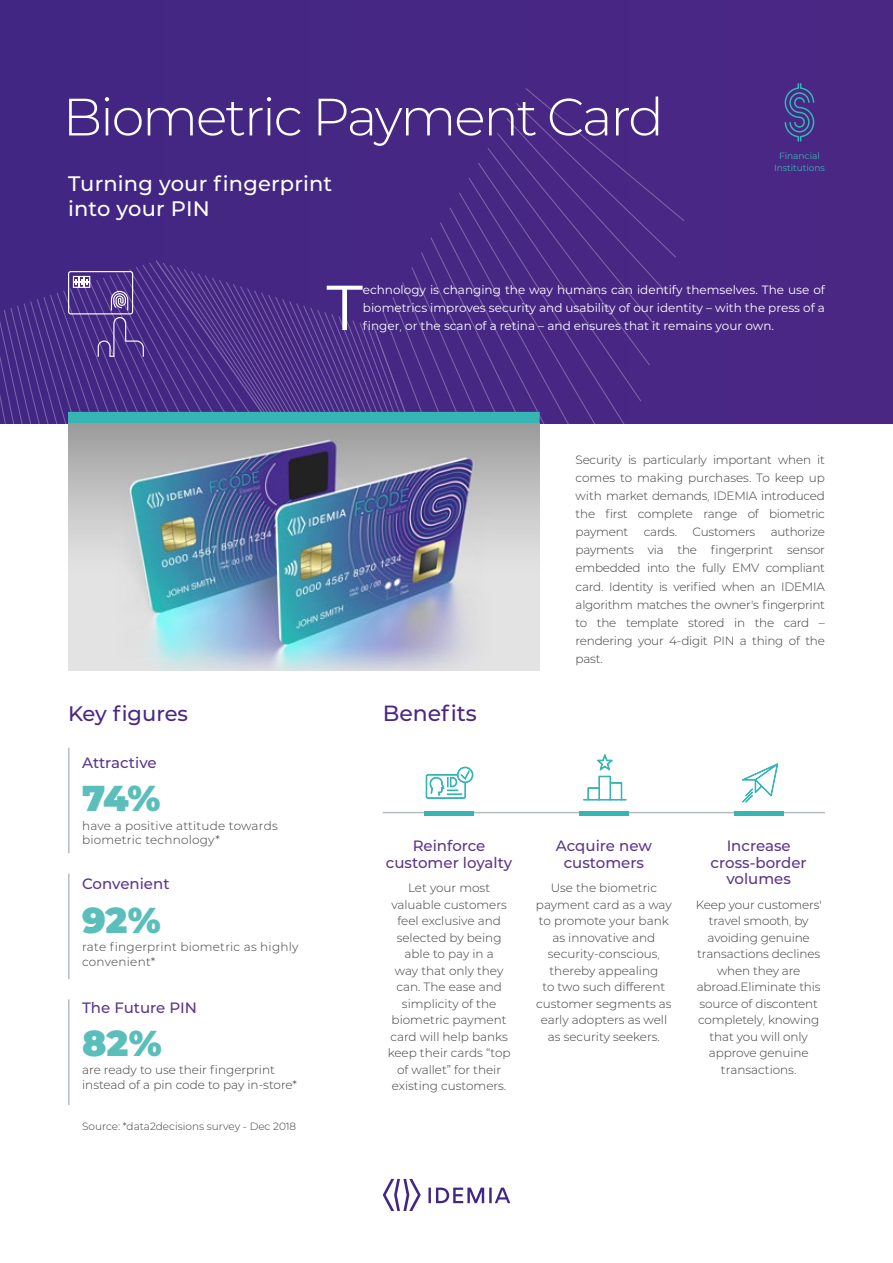
<style>
.page{position:relative;width:893px;height:1263px;background:#fff}
.page>*{position:absolute;margin:0;border:0;box-sizing:border-box;transform-origin:0 0}
.t1{font:63.45px "IDEMIA";color:#fff}
.t2{font:300 52.5px "IDEMIA";letter-spacing:-.04em;color:#fff}
.t3{font:900 36px "IDEMIA";color:#5abebb}
.t4{font:500 21.9px "IDEMIA";color:#4b2784}
.t5{font:500 21px/25.2px "IDEMIA";letter-spacing:.01em;color:#fff}
.t6{font:500 21px "IDEMIA";color:#4b2784}
.t7{font:500 15px/16.5px "IDEMIA";color:#5b378d;text-align:center}
.t8{font:300 12px/16.5px "IDEMIA";color:#3c3c3b;text-align:center}
.t9{font:12px/18px "IDEMIA";color:#fff;text-align:justify}
.t10{font:300 12px/14.4px "IDEMIA";letter-spacing:.02em;color:#3c3c3b}
.t11{font:300 12px "IDEMIA";letter-spacing:-.02em;color:#3c3c3b}
.t12{font:300 10.5px "IDEMIA";color:#3c3c3b}
.t13{font:9px/12px "IDEMIA";letter-spacing:-.005em;color:#35b6b4;text-align:center}
</style>
<div class="page">
<div style="left:0;top:0;width:893px;height:424px;background:#492784"></div>
<svg style="left:383px;top:1179px;width:38px;height:32px"></svg>
<svg style="left:428px;top:1187px;width:82px;height:16px"></svg>
<svg style="left:784px;top:83px;width:31px;height:59px"></svg>
<svg style="left:0;top:88px;width:685px;height:336px"></svg>
<hr style="left:68px;top:999px;width:1px;height:106px;background:#b3babe">
<hr style="left:68px;top:873px;width:1px;height:106px;background:#b3babe">
<hr style="left:68px;top:748px;width:1px;height:105px;background:#b3babe">
<img style="left:68px;top:423px;width:472px;height:247px">
<hr style="left:383px;top:812px;width:442px;height:1px;background:#b3babe">
<hr style="left:424px;top:812px;width:50px;height:4px;background:#35b6b4">
<hr style="left:734px;top:812px;width:49px;height:4px;background:#35b6b4">
<hr style="left:579px;top:812px;width:50px;height:4px;background:#35b6b4">
<svg style="left:426px;top:767px;width:47px;height:32px"></svg>
<svg style="left:583px;top:755px;width:43px;height:45px"></svg>
<svg style="left:742px;top:763px;width:36px;height:40px"></svg>
<h2 class="t2" style="left:63px;top:81px;width:602px">Biometric Payment Card</h2>
<h3 class="t5" style="left:68px;top:170px;width:266px">Turning your fingerprint into your PIN</h3>
<p class="t13" style="left:774px;top:149px;width:52px">Financial<br>Institutions</p>
<h1 class="t1" style="left:326px;top:264px;width:38px">T</h1>
<p class="t9" style="left:363px;top:280px;width:464px">echnology is changing the way humans can identify themselves. The use of biometrics improves security and usability of our identity – with the press of a finger, or the scan of a retina – and ensures that it remains your own.</p>
<h3 class="t6" style="left:68px;top:698px;width:122px">Key figures</h3>
<h3 class="t4" style="left:383px;top:698px;width:96px">Benefits</h3>
<p class="t7" style="left:82px;top:754px;width:76px">Attractive</p>
<h3 class="t3" style="left:82px;top:771px;width:80px">74%</h3>
<p class="t10" style="left:82px;top:818px;width:197px">have a positive attitude towards biometric technology*</p>
<p class="t7" style="left:82px;top:875px;width:89px">Convenient</p>
<h3 class="t3" style="left:82px;top:893px;width:80px">92%</h3>
<p class="t10" style="left:82px;top:939px;width:218px">rate fingerprint biometric as highly convenient*</p>
<p class="t7" style="left:82px;top:998px;width:116px">The Future PIN</p>
<h3 class="t3" style="left:82px;top:1016px;width:81px">82%</h3>
<p class="t8" style="left:82px;top:1062px;width:216px;line-height:14.4px;text-align:left">are ready to use their fingerprint instead of a pin code to pay in-store*</p>
<p class="t12" style="left:82px;top:1119px;width:216px">Source: *data2decisions survey - Dec 2018</p>
<p class="t7" style="left:386px;top:837px;width:128px">Reinforce customer loyalty</p>
<p class="t8" style="left:388px;top:879px;width:124px">Let your most valuable customers feel exclusive and selected by being able to pay in a<br>way that only they can. The ease and simplicity of the biometric payment card will help banks keep their cards “top of wallet” for their existing customers.</p>
<p class="t8" style="left:576px;top:451px;width:251px;line-height:18px;text-align:justify">Security is particularly important when it comes to making purchases. To keep up with market demands, IDEMIA introduced the first complete range of biometric payment</p>
<p class="t8" style="left:576px;top:523px;width:251px;line-height:18px;text-align:justify;text-indent:195px">authorize payments via the fingerprint sensor embedded into the fully EMV compliant card. Identity is verified when an IDEMIA algorithm matches the owner’s fingerprint to the template stored in the card – rendering your 4-digit PIN a thing of the past.</p>
<p class="t8" style="left:644px;top:524px;width:35px">cards.</p>
<p class="t11" style="left:693px;top:524px;width:64px">Customers</p>
<p class="t7" style="left:556px;top:837px;width:97px">Acquire new customers</p>
<p class="t8" style="left:536px;top:879px;width:137px">Use the biometric payment card as a way to promote your bank as innovative and security-conscious, thereby appealing<br>to two such different customer segments as early adopters as well as security seekers.</p>
<p class="t7" style="left:711px;top:837px;width:98px">Increase cross-border volumes</p>
<p class="t8" style="left:696px;top:896px;width:127px">Keep your customers’ travel smooth, by avoiding genuine transactions declines when they are abroad.Eliminate this source of discontent completely, knowing that you will only approve genuine transactions.</p>
</div>
